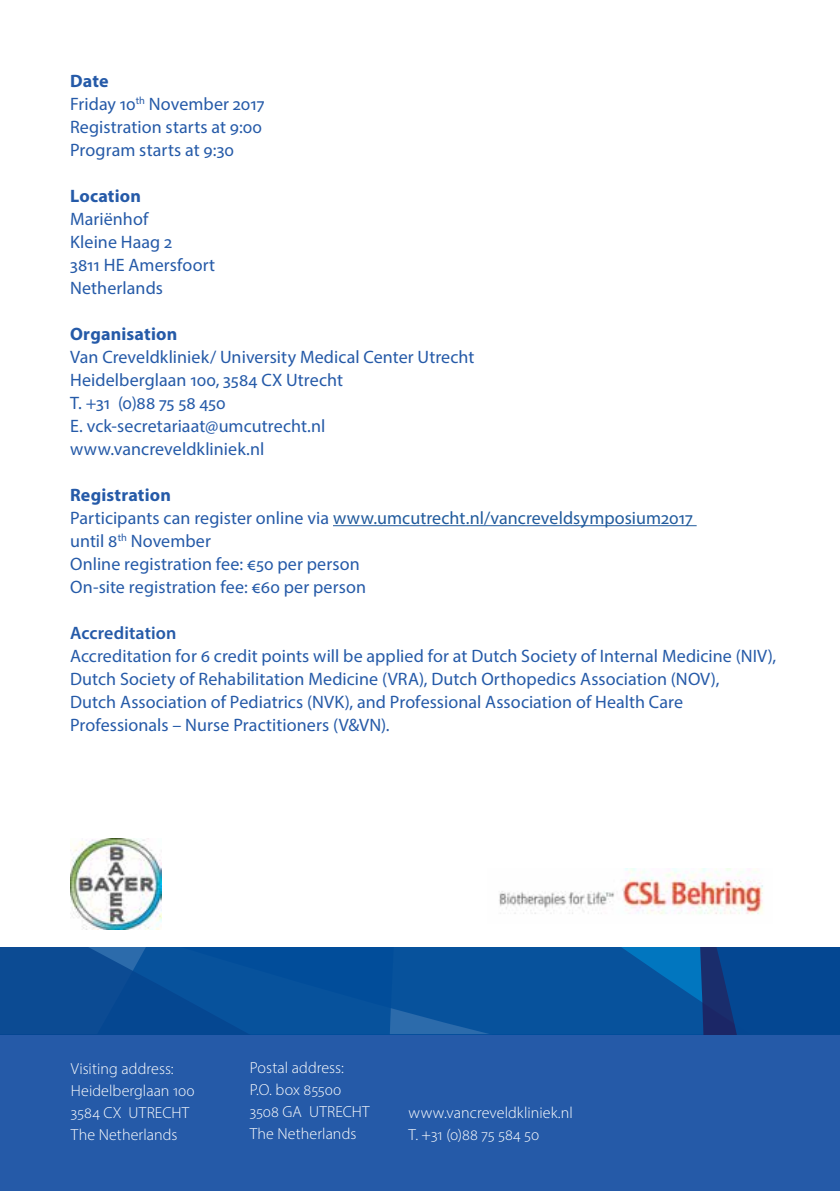
<style>
.page{position:relative;width:840px;height:1191px;background:#fff}
.page>*{position:absolute;margin:0;border:0;box-sizing:border-box;transform-origin:0 0}
.t1{font:18px/23px "Myriad Pro";letter-spacing:.005em;color:#255aa8}
.t2{font:700 18px "Myriad Pro";letter-spacing:.01em;color:#255aa8}
.t3{font:600 18px "Myriad Pro";letter-spacing:.005em;color:#255aa8}
.t4{font:300 16px/22px "Myriad Pro";letter-spacing:.005em;color:#fff}
.s1{font-weight:700}
.s2{color:#205a9c}
</style>
<div class="page">
<div style="left:0;top:979px;width:839px;height:212px;background:#255aa8"></div>
<svg style="left:127px;top:947px;width:349px;height:87px;background:#07509a"></svg>
<div style="left:0;top:947px;width:127px;height:87px;background:#0c4b93"></div>
<svg style="left:476px;top:947px;width:363px;height:87px;background:#074e97"></svg>
<img style="left:71px;top:839px;width:91px;height:91px">
<img style="left:499px;top:869px;width:264px;height:45px">
<hr style="left:333px;top:525px;width:363px;height:1px;background:#205a9c">
<p class="t1" style="left:70px;top:69px;width:196px"><span class="s1">Date<br></span>Friday 10<sup>th</sup> November 2017<br>Registration starts at 9:00<br>Program starts at 9:30</p>
<p class="t2" style="left:70px;top:184px;width:72px">Location</p>
<p class="t1" style="left:70px;top:207px;width:146px">Mariënhof<br>Kleine Haag 2<br>3811 HE Amersfoort<br>Netherlands</p>
<p class="t2" style="left:70px;top:322px;width:109px">Organisation</p>
<p class="t1" style="left:70px;top:345px;width:405px">Van Creveldkliniek/ University Medical Center Utrecht Heidelberglaan 100, 3584 CX Utrecht<br>T. +31 (0)88 75 58 450<br>E. vck-secretariaat@umcutrecht.nl www.vancreveldkliniek.nl</p>
<p class="t1" style="left:70px;top:483px;width:624px"><span class="s1">Registration<br></span>Participants can register online via <span class="s2">www.umcutrecht.nl/vancreveldsymposium2017 </span>until 8<sup>th</sup> November<br>Online registration fee: €50 per person<br>On-site registration fee: €60 per person</p>
<p class="t3" style="left:70px;top:621px;width:108px">Accreditation</p>
<p class="t1" style="left:70px;top:644px;width:707px">Accreditation for 6 credit points will be applied for at Dutch Society of Internal Medicine (NIV), Dutch Society of Rehabilitation Medicine (VRA), Dutch Orthopedics Association (NOV),<br>Dutch Association of Pediatrics (NVK), and Professional Association of Health Care Professionals – Nurse Practitioners (V&amp;VN).</p>
<p class="t4" style="left:71px;top:1057px;width:125px">Visiting address:<br>Heidelberglaan 100<br>3584 CX UTRECHT<br>The Netherlands</p>
<p class="t4" style="left:249px;top:1056px;width:121px">Postal address:<br>P.O. box 85500<br>3508 GA UTRECHT<br>The Netherlands</p>
<p class="t4" style="left:408px;top:1101px;width:166px">www.vancreveldkliniek.nl<br>T. +31 (0)88 75 584 50</p>
</div>
